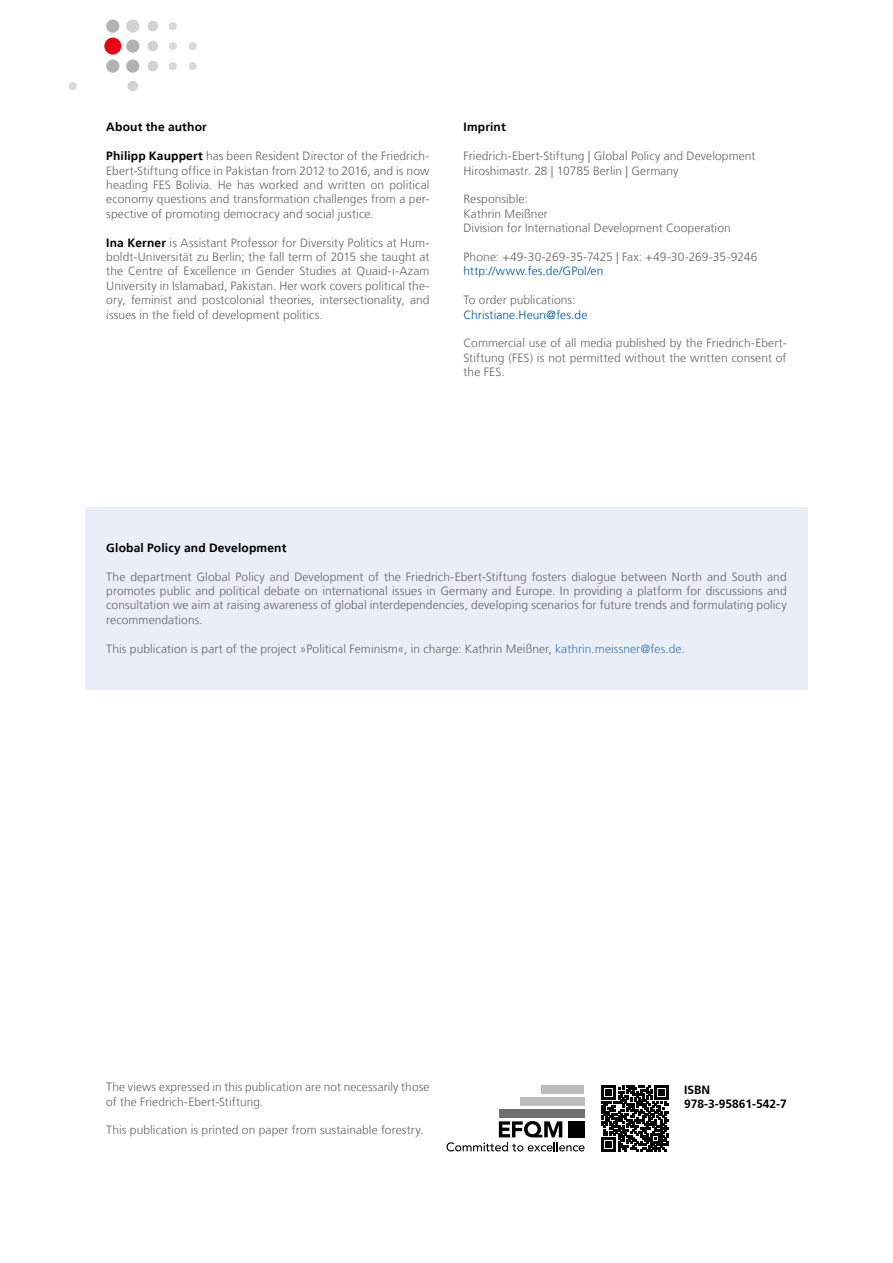
<style>
.page{position:relative;width:893px;height:1263px;background:#fff}
.page>*{position:absolute;margin:0;border:0;box-sizing:border-box;transform-origin:0 0}
.t1{font:300 12px/14.4px "Frutiger LT";letter-spacing:.01em;color:#646363;text-align:justify}
.t2{font:700 12px "Frutiger LT";letter-spacing:.015em;color:#000}
.t3{font:300 12px "Frutiger LT";letter-spacing:.01em;color:#005597}
.t4{font:700 12px/14.4px "Frutiger CE";color:#000}
.s1{font-weight:700;color:#000}
.s2{color:#3e76b0}
</style>
<div class="page">
<div style="left:104px;top:38px;width:17px;height:17px;background:#e30613;border-radius:50%"></div>
<div style="left:69px;top:82px;width:8px;height:8px;background:#dadada;border-radius:50%"></div>
<div style="left:127px;top:81px;width:11px;height:10px;background:#d2d2d2;border-radius:50%"></div>
<div style="left:169px;top:22px;width:8px;height:8px;background:#dadada;border-radius:50%"></div>
<div style="left:147px;top:21px;width:11px;height:10px;background:#d2d2d2;border-radius:50%"></div>
<div style="left:189px;top:42px;width:8px;height:8px;background:#dadada;border-radius:50%"></div>
<div style="left:169px;top:42px;width:8px;height:8px;background:#dadada;border-radius:50%"></div>
<div style="left:147px;top:41px;width:11px;height:10px;background:#d2d2d2;border-radius:50%"></div>
<div style="left:189px;top:62px;width:8px;height:8px;background:#dadada;border-radius:50%"></div>
<div style="left:169px;top:62px;width:8px;height:8px;background:#dadada;border-radius:50%"></div>
<div style="left:147px;top:61px;width:11px;height:10px;background:#d2d2d2;border-radius:50%"></div>
<div style="left:126px;top:20px;width:13px;height:13px;background:#d2d2d2;border-radius:50%"></div>
<div style="left:106px;top:20px;width:13px;height:13px;background:#b3b2b2;border-radius:50%"></div>
<div style="left:126px;top:39px;width:13px;height:14px;background:#b3b2b2;border-radius:50%"></div>
<div style="left:126px;top:59px;width:13px;height:14px;background:#b3b2b2;border-radius:50%"></div>
<div style="left:106px;top:59px;width:13px;height:14px;background:#b3b2b2;border-radius:50%"></div>
<div style="left:85px;top:507px;width:723px;height:183px;background:#e9eef8"></div>
<svg style="left:446px;top:1121px;width:139px;height:30px"></svg>
<div style="left:568px;top:1121px;width:16px;height:16px;background:#000"></div>
<div style="left:499px;top:1109px;width:85px;height:8px;background:#706f6f"></div>
<div style="left:520px;top:1097px;width:64px;height:8px;background:#bcbcbc"></div>
<div style="left:542px;top:1085px;width:42px;height:8px;background:#bcbcbc"></div>
<svg style="left:602px;top:1085px;width:67px;height:67px"></svg>
<p class="t2" style="left:106px;top:120px;width:102px">About the author</p>
<p class="t1" style="left:106px;top:149px;width:325px"><span class="s1">Philipp Kauppert</span> has been Resident Director of the Friedrich-Ebert-Stiftung office in Pakistan from 2012 to 2016, and is now heading FES Bolivia. He has worked and written on political economy questions and transformation challenges from a per&shy;spective of promoting democracy and social justice.</p>
<p class="t1" style="left:106px;top:235px;width:325px"><span class="s1">Ina Kerner</span> is Assistant Professor for Diversity Politics at Hum&shy;boldt-Universität zu Berlin; the fall term of 2015 she taught at the Centre of Excellence in Gender Studies at Quaid-i-Azam University in Islamabad, Pakistan. Her work covers political the&shy;ory, feminist and postcolonial theories, intersectionality, and issues in the field of development politics.</p>
<p class="t2" style="left:463px;top:120px;width:44px">Imprint</p>
<p class="t1" style="left:463px;top:149px;width:294px">Friedrich-Ebert-Stiftung | Global Policy and Development<br>Hiroshimastr. 28 | 10785 Berlin | Germany</p>
<p class="t1" style="left:463px;top:192px;width:269px;text-align:left">Responsible:<br>Kathrin Meißner<br>Division for International Development Cooperation</p>
<p class="t1" style="left:463px;top:250px;width:295px">Phone: +49-30-269-35-7425 | Fax: +49-30-269-35-9246</p>
<p class="t3" style="left:463px;top:264px;width:141px">http://www.fes.de/GPol/en</p>
<p class="t1" style="left:463px;top:293px;width:114px">To order publications:</p>
<p class="t3" style="left:463px;top:308px;width:125px">Christiane.Heun@fes.de</p>
<p class="t1" style="left:463px;top:336px;width:325px">Commercial use of all media published by the Friedrich-Ebert-Stiftung (FES) is not permitted without the written consent of the FES.</p>
<p class="t2" style="left:106px;top:540px;width:182px">Global Policy and Development</p>
<p class="t1" style="left:106px;top:569px;width:682px">The department Global Policy and Development of the Friedrich-Ebert-Stiftung fosters dialogue between North and South and promotes public and political debate on international issues in Germany and Europe. In providing a platform for discussions and consultation we aim at raising awareness of global interdependencies, developing scenarios for future trends and formulating policy recommendations.</p>
<p class="t1" style="left:106px;top:641px;width:580px">This publication is part of the project »Political Feminism«, in charge: Kathrin Meißner, <span class="s2">kathrin.meissner@fes.de.</span></p>
<p class="t1" style="left:106px;top:1080px;width:325px">The views expressed in this publication are not necessarily those of the Friedrich-Ebert-Stiftung.</p>
<p class="t1" style="left:106px;top:1123px;width:319px">This publication is printed on paper from sustainable forestry.</p>
<p class="t4" style="left:684px;top:1082px;width:104px">ISBN<br>978-3-95861-542-7</p>
</div>
